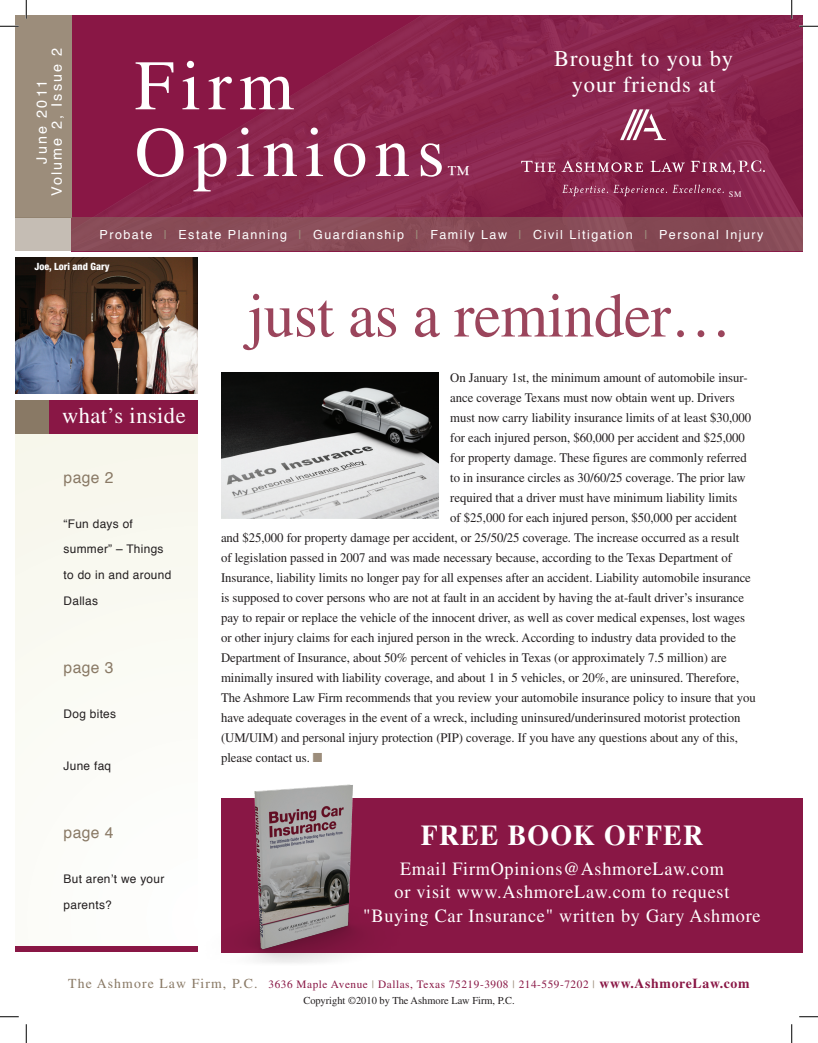
<style>
.page{position:relative;width:818px;height:1043px;background:#fff}
.page>*{position:absolute;margin:0;border:0;box-sizing:border-box;transform-origin:0 0}
.t1{font:71px/66.6px "Times";letter-spacing:.1em;color:#fff}
.t2{font:62.5px "Times";letter-spacing:-.01em;color:#9b455c}
.t3{font:700 28.75px "Times";letter-spacing:.04em;color:#fff}
.t4{font:22.62px "Times";color:#fff}
.t5{font:22.5px/26.2px "Times";letter-spacing:.04em;color:#fff;text-align:center}
.t6{font:22.5px "Times";letter-spacing:.02em;color:#fff}
.t7{font:18.75px/23.8px "Times";letter-spacing:.04em;color:#fff;text-align:center}
.t8{font:16.75px "Helvetica";color:#fff}
.t9{font:15.62px "Helvetica";letter-spacing:.025em;color:#897965}
.t10{font:14.38px/15px "Helvetica";letter-spacing:.15em;color:#fff;text-align:center}
.t11{font:13.12px "Times LT Std";letter-spacing:-.005em;color:#231f20}
.t12{font:12.5px "Helvetica";letter-spacing:.12em;color:#fff}
.t13{font:12.5px "Helvetica";letter-spacing:.2em;color:#fff}
.t14{font:11.88px/25.6px "Helvetica";letter-spacing:.025em;color:#231f20}
.t15{font:11.25px "Times";letter-spacing:.05em;color:#891745}
.t16{font:10.62px "Times LT Std";color:#231f20}
.t17{font:800 condensed 10px "Helvetica Neue LT Std";color:#fff}
.t18{font:8.38px "Times";color:#fff}
.s1{color:#9c8d7b}
.s2{font-size:13.75px;color:#897965}
.s3{font-weight:700;font-size:13.75px}
</style>
<div class="page">
<div style="left:221px;top:798px;width:581px;height:154px;background:#891745"></div>
<div style="left:15px;top:429px;width:183px;height:519px;background:#fafbf4"></div>
<div style="left:49px;top:400px;width:149px;height:34px;background:#891745"></div>
<div style="left:15px;top:400px;width:34px;height:34px;background:#897965"></div>
<div style="left:15px;top:945px;width:183px;height:6px;background:#891745"></div>
<img style="left:221px;top:373px;width:218px;height:145px">
<img style="left:182px;top:784px;width:249px;height:179px">
<img style="left:71px;top:15px;width:731px;height:203px">
<div style="left:15px;top:15px;width:56px;height:203px;background:#9c8d7b"></div>
<svg style="left:15px;top:218px;width:787px;height:33px;background:#8b535d"></svg>
<svg style="left:562px;top:185px;width:161px;height:11px;background:#923a5d"></svg>
<svg style="left:620px;top:109px;width:45px;height:31px"></svg>
<svg style="left:521px;top:161px;width:34px;height:11px"></svg>
<svg style="left:561px;top:160px;width:82px;height:12px"></svg>
<svg style="left:650px;top:160px;width:114px;height:14px;background:#9b4a6b"></svg>
<img style="left:15px;top:257px;width:183px;height:137px">
<svg style="left:0;top:25px;width:19px;height:2px"></svg>
<svg style="left:799px;top:25px;width:19px;height:2px"></svg>
<svg style="left:0;top:1016px;width:19px;height:1px"></svg>
<svg style="left:799px;top:1016px;width:19px;height:1px"></svg>
<svg style="left:25px;top:0;width:2px;height:19px"></svg>
<svg style="left:25px;top:1024px;width:2px;height:18px"></svg>
<svg style="left:790px;top:0;width:2px;height:19px"></svg>
<svg style="left:791px;top:1024px;width:1px;height:18px"></svg>
<p class="t10" style="left:35px;top:196px;width:150px;rotate:-90deg">June 2011<br>Volume 2, Issue 2</p>
<p class="t10" style="left:42px;top:164px;width:85px;rotate:-90deg">June 2011</p>
<h1 class="t1" style="left:135px;top:52px;width:311px">Firm<br>Opinions</h1>
<h1 class="t1" style="left:146px;top:133px;width:173px">Road</h1>
<h3 class="t4" style="left:447px;top:161px;width:24px">™</h3>
<p class="t8" style="left:332px;top:163px;width:20px">To</p>
<h3 class="t5" style="left:554px;top:45px;width:180px">Brought to you by your friends at</h3>
<p class="t18" style="left:728px;top:190px;width:14px">SM</p>
<p class="t12" style="left:99px;top:225px;width:665px">Probate <span class="s1">|</span> Estate Planning <span class="s1">|</span> Guardianship <span class="s1">|</span> Family Law <span class="s1">|</span> Civil Litigation <span class="s1">|</span> Personal Injury</p>
<p class="t13" style="left:238px;top:225px;width:388px">Acc dents <span class="s1">|</span> Nursing Home Neglect <span class="s1">|</span> Insurance</p>
<p class="t17" style="left:34px;top:260px;width:77px">Joe, Lori and Gary</p>
<h3 class="t6" style="left:62px;top:403px;width:125px">what’s inside</h3>
<p class="t9" style="left:64px;top:465px;width:51px">page 2</p>
<p class="t14" style="left:64px;top:511px;width:109px">“Fun days of summer” – Things to do in and around<br>Dallas</p>
<p class="t9" style="left:64px;top:655px;width:51px">page 3</p>
<p class="t14" style="left:64px;top:701px;width:54px">Dog bites</p>
<p class="t14" style="left:64px;top:753px;width:49px">June faq</p>
<p class="t9" style="left:64px;top:820px;width:51px">page 4</p>
<p class="t14" style="left:64px;top:866px;width:102px">But aren’t we your parents?</p>
<h2 class="t2" style="left:247px;top:280px;width:485px">just as a reminder…</h2>
<p class="t11" style="left:450px;top:370px;width:299px">On January 1st, the minimum amount of automobile insur-</p>
<p class="t11" style="left:450px;top:390px;width:286px">ance coverage Texans must now obtain went up. Drivers</p>
<p class="t11" style="left:450px;top:410px;width:302px">must now carry liability insurance limits of at least $30,000</p>
<p class="t11" style="left:450px;top:430px;width:296px">for each injured person, $60,000 per accident and $25,000</p>
<p class="t11" style="left:450px;top:450px;width:298px">for property damage. These figures are commonly referred</p>
<p class="t11" style="left:450px;top:470px;width:297px">to in insurance circles as 30/60/25 coverage. The prior law</p>
<p class="t11" style="left:450px;top:490px;width:288px">required that a driver must have minimum liability limits</p>
<p class="t11" style="left:450px;top:510px;width:288px">of $25,000 for each injured person, $50,000 per accident</p>
<p class="t11" style="left:221px;top:530px;width:520px">and $25,000 for property damage per accident, or 25/50/25 coverage. The increase occurred as a result</p>
<p class="t11" style="left:221px;top:550px;width:512px">of legislation passed in 2007 and was made necessary because, according to the Texas Department of</p>
<p class="t11" style="left:221px;top:570px;width:531px">Insurance, liability limits no longer pay for all expenses after an accident. Liability automobile insurance</p>
<p class="t11" style="left:221px;top:590px;width:524px">is supposed to cover persons who are not at fault in an accident by having the at-fault driver’s insurance</p>
<p class="t11" style="left:221px;top:610px;width:525px">pay to repair or replace the vehicle of the innocent driver, as well as cover medical expenses, lost wages</p>
<p class="t11" style="left:221px;top:630px;width:516px">or other injury claims for each injured person in the wreck. According to industry data provided to the</p>
<p class="t11" style="left:221px;top:650px;width:507px">Department of Insurance, about 50% percent of vehicles in Texas (or approximately 7.5 million) are</p>
<p class="t11" style="left:221px;top:670px;width:519px">minimally insured with liability coverage, and about 1 in 5 vehicles, or 20%, are uninsured. Therefore,</p>
<p class="t11" style="left:221px;top:690px;width:536px">The Ashmore Law Firm recommends that you review your automobile insurance policy to insure that you</p>
<p class="t11" style="left:221px;top:710px;width:521px">have adequate coverages in the event of a wreck, including uninsured/underinsured motorist protection</p>
<p class="t11" style="left:221px;top:730px;width:518px">(UM/UIM) and personal injury protection (PIP) coverage. If you have any questions about any of this,</p>
<p class="t11" style="left:221px;top:750px;width:103px">please contact us. <span class="s1">■</span></p>
<h3 class="t3" style="left:421px;top:818px;width:284px">FREE BOOK OFFER</h3>
<h3 class="t7" style="left:363px;top:856px;width:399px">Email FirmOpinions@AshmoreLaw.com<br>or visit www.AshmoreLaw.com to request "Buying Car Insurance" written by Gary Ashmore</h3>
<p class="t15" style="left:68px;top:978px;width:682px"><span class="s2">The Ashmore Law Firm, P.C.</span> 3636 Maple Avenue <span class="s1">|</span> Dallas, Texas 75219-3908 <span class="s1">|</span> 214-559-7202 <span class="s1">|</span> <span class="s3">www.AshmoreLaw.com</span></p>
<p class="t16" style="left:303px;top:994px;width:213px">Copyright ©2010 by The Ashmore Law Firm, P.C.</p>
</div>
